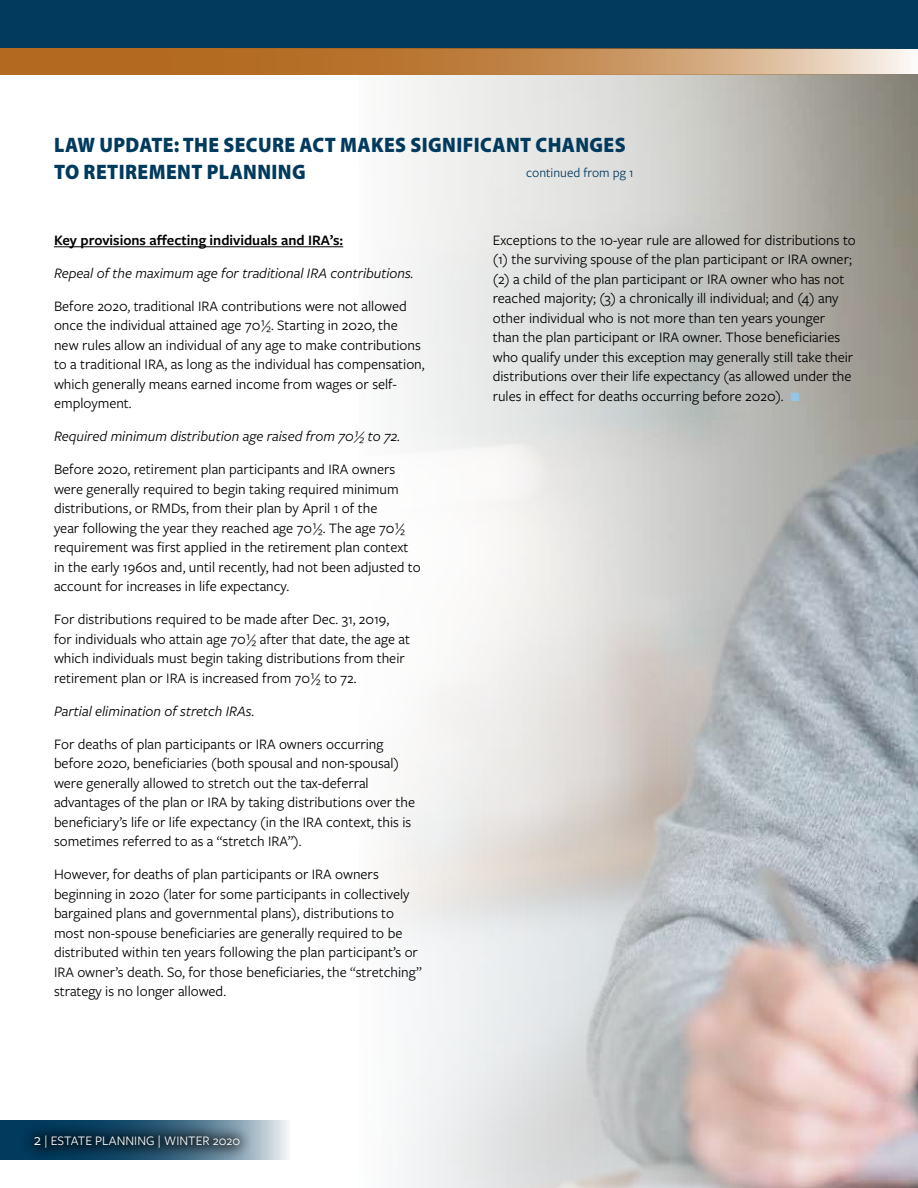
<style>
.page{position:relative;width:918px;height:1188px;background:#fff}
.page>*{position:absolute;margin:0;border:0;box-sizing:border-box;transform-origin:0 0}
.t1{font:900 21px/27px "Myriad Pro";letter-spacing:.02em;color:#003a5d;scale:.93 1}
.t2{font:15px/19.5px "Freight Sans Pro";color:#000001}
.t3{font:italic 15px "Freight Sans Pro";color:#000001}
.t4{font:600 15px "Freight Sans Pro";color:#000001}
.t5{font:13.5px "Freight Sans Pro";color:#fff}
.t6{font:13.5px "Freight Sans Pro";color:#003a5d}
.s1{font-size:16.5px}
.s2{color:#94c6e8}
</style>
<div class="page">
<img style="left:382px;top:75px;width:536px;height:1113px">
<hr style="left:54px;top:247px;width:289px;height:1px;background:#000001">
<div style="left:0;top:0;width:918px;height:49px;background:#003a5d"></div>
<svg style="left:0;top:49px;width:918px;height:26px;background:#c48c54"></svg>
<svg style="left:0;top:1120px;width:288px;height:40px;background:#7292a5"></svg>
<div style="left:20px;top:1122px;width:233px;height:40px;background:#000001;opacity:.75"></div>
<h1 class="t1" style="left:54px;top:132px;width:616px">LAW UPDATE: THE SECURE ACT MAKES SIGNIFICANT CHANGES<br>TO RETIREMENT PLANNING</h1>
<p class="t6" style="left:526px;top:164px;width:109px">continued from pg 1</p>
<p class="t4" style="left:54px;top:230px;width:291px">Key provisions affecting individuals and IRA’s:</p>
<p class="t3" style="left:54px;top:263px;width:361px">Repeal of the maximum age for traditional IRA contributions.</p>
<p class="t2" style="left:54px;top:296px;width:372px">Before 2020, traditional IRA contributions were not allowed once the individual attained age 70½. Starting in 2020, the new rules allow an individual of any age to make contributions to a traditional IRA, as long as the individual has compensation, which generally means earned income from wages or self&shy;employment.</p>
<p class="t3" style="left:54px;top:427px;width:348px">Required minimum distribution age raised from 70½ to 72.</p>
<p class="t2" style="left:54px;top:459px;width:368px">Before 2020, retirement plan participants and IRA owners were generally required to begin taking required minimum distributions, or RMDs, from their plan by April 1 of the<br>year following the year they reached age 70½. The age 70½ requirement was first applied in the retirement plan context in the early 1960s and, until recently, had not been adjusted to account for increases in life expectancy.</p>
<p class="t2" style="left:54px;top:609px;width:358px">For distributions required to be made after Dec. 31, 2019, for individuals who attain age 70½ after that date, the age at which individuals must begin taking distributions from their retirement plan or IRA is increased from 70½ to 72.</p>
<p class="t3" style="left:54px;top:701px;width:202px">Partial elimination of stretch IRAs.</p>
<p class="t2" style="left:54px;top:734px;width:363px">For deaths of plan participants or IRA owners occurring before 2020, beneficiaries (both spousal and non-spousal) were generally allowed to stretch out the tax-deferral advantages of the plan or IRA by taking distributions over the beneficiary’s life or life expectancy (in the IRA context, this is sometimes referred to as a “stretch IRA”).</p>
<p class="t2" style="left:54px;top:864px;width:369px">However, for deaths of plan participants or IRA owners beginning in 2020 (later for some participants in collectively bargained plans and governmental plans), distributions to most non-spouse beneficiaries are generally required to be distributed within ten years following the plan participant’s or IRA owner’s death. So, for those beneficiaries, the “stretching” strategy is no longer allowed.</p>
<p class="t5" style="left:34px;top:1132px;width:208px"><span class="s1">2</span> | ESTATE PLANNING | WINTER 2020</p>
<p class="t2" style="left:493px;top:229px;width:365px">Exceptions to the 10-year rule are allowed for distributions to (1) the surviving spouse of the plan participant or IRA owner; (2) a child of the plan participant or IRA owner who has not reached majority; (3) a chronically ill individual; and (4) any other individual who is not more than ten years younger<br>than the plan participant or IRA owner. Those beneficiaries who qualify under this exception may generally still take their distributions over their life expectancy (as allowed under the rules in effect for deaths occurring before 2020). <span class="s2">■</span></p>
</div>
